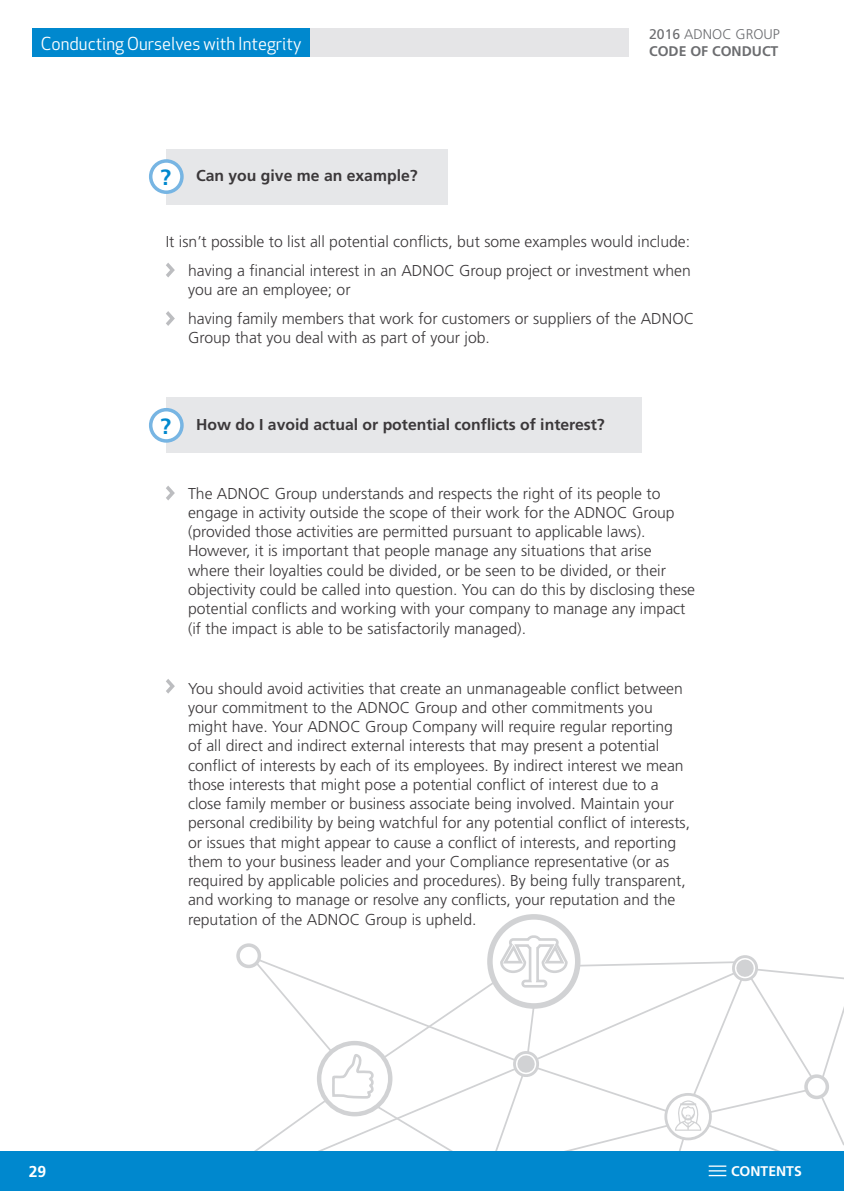
<style>
.page{position:relative;width:844px;height:1191px;background:#fff}
.page>*{position:absolute;margin:0;border:0;box-sizing:border-box;transform-origin:0 0}
.EN-Body_text{font:700 22.05px "Frutiger CE";color:#0088ce}
.t1{font:17.5px "Apex New";color:#fff}
.EN-Body_text-2{font:300 15.75px/19.2px "Frutiger CE";color:#3b383a}
.EN-Title_2{font:700 15.75px "Frutiger CE";color:#3b383a}
.EN-Body_text-3{font:700 15.75px "Frutiger CE";color:#fff}
.t2{font:700 14px/16.8px "Frutiger CE";color:#6c6d70}
.t3{font:700 14px "Frutiger CE";color:#fff}
.s1{font-weight:400}
.s2{font-weight:300}
</style>
<div class="page">
<div style="left:33px;top:28px;width:595px;height:29px;background:#e5e5e7"></div>
<div style="left:33px;top:28px;width:277px;height:29px;background:#0088ce"></div>
<div style="left:166px;top:149px;width:281px;height:55px;background:#e6e7e9"></div>
<div style="left:166px;top:397px;width:475px;height:56px;background:#e6e7e9"></div>
<div style="left:151px;top:161px;width:31px;height:31px;background:#fff;border-radius:50%"></div>
<div style="left:149px;top:159px;width:35px;height:35px;border:4px solid #77b5e3;border-radius:50%"></div>
<div style="left:151px;top:410px;width:31px;height:31px;background:#fff;border-radius:50%"></div>
<div style="left:149px;top:408px;width:35px;height:35px;border:4px solid #77b5e3;border-radius:50%"></div>
<svg style="left:166px;top:263px;width:9px;height:14px"></svg>
<svg style="left:166px;top:311px;width:9px;height:15px"></svg>
<svg style="left:166px;top:486px;width:9px;height:14px"></svg>
<svg style="left:166px;top:679px;width:9px;height:14px"></svg>
<div style="left:0;top:1151px;width:843px;height:40px;background:#0088ce"></div>
<svg style="left:236px;top:914px;width:607px;height:263px"></svg>
<p class="t1" style="left:41px;top:32px;width:262px">Conducting Ourselves with Integrity</p>
<p class="EN-Body_text" style="left:160px;top:165px;width:13px">?</p>
<p class="EN-Title_2" style="left:196px;top:166px;width:223px">Can you give me an example?</p>
<p class="t2" style="left:649px;top:26px;width:132px"><span class="s1">2016</span> <span class="s2">ADNOC GROUP<br></span>CODE OF CONDUCT</p>
<p class="EN-Body_text-2" style="left:166px;top:231px;width:525px">It isn’t possible to list all potential conflicts, but some examples would include:</p>
<p class="EN-Body_text-2" style="left:188px;top:261px;width:504px">having a financial interest in an ADNOC Group project or investment when you are an employee; or</p>
<p class="EN-Body_text-2" style="left:188px;top:309px;width:507px">having family members that work for customers or suppliers of the ADNOC<br>Group that you deal with as part of your job.</p>
<p class="EN-Body_text" style="left:160px;top:414px;width:13px">?</p>
<p class="EN-Title_2" style="left:196px;top:415px;width:410px">How do I avoid actual or potential conflicts of interest?</p>
<p class="EN-Body_text-2" style="left:188px;top:483px;width:508px">The ADNOC Group understands and respects the right of its people to engage in activity outside the scope of their work for the ADNOC Group (provided those activities are permitted pursuant to applicable laws).<br>However, it is important that people manage any situations that arise where their loyalties could be divided, or be seen to be divided, or their objectivity could be called into question. You can do this by disclosing these potential conflicts and working with your company to manage any impact (if the impact is able to be satisfactorily managed).</p>
<p class="EN-Body_text-2" style="left:188px;top:678px;width:503px">You should avoid activities that create an unmanageable conflict between your commitment to the ADNOC Group and other commitments you might have. Your ADNOC Group Company will require regular reporting of all direct and indirect external interests that may present a potential conflict of interests by each of its employees. By indirect interest we mean those interests that might pose a potential conflict of interest due to a close family member or business associate being involved. Maintain your personal credibility by being watchful for any potential conflict of interests, or issues that might appear to cause a conflict of interests, and reporting them to your business leader and your Compliance representative (or as required by applicable policies and procedures). By being fully transparent, and working to manage or resolve any conflicts, your reputation and the reputation of the ADNOC Group is upheld.</p>
<p class="EN-Body_text-3" style="left:29px;top:1163px;width:19px">29</p>
<p class="t3" style="left:730px;top:1163px;width:72px">CONTENTS</p>
</div>
